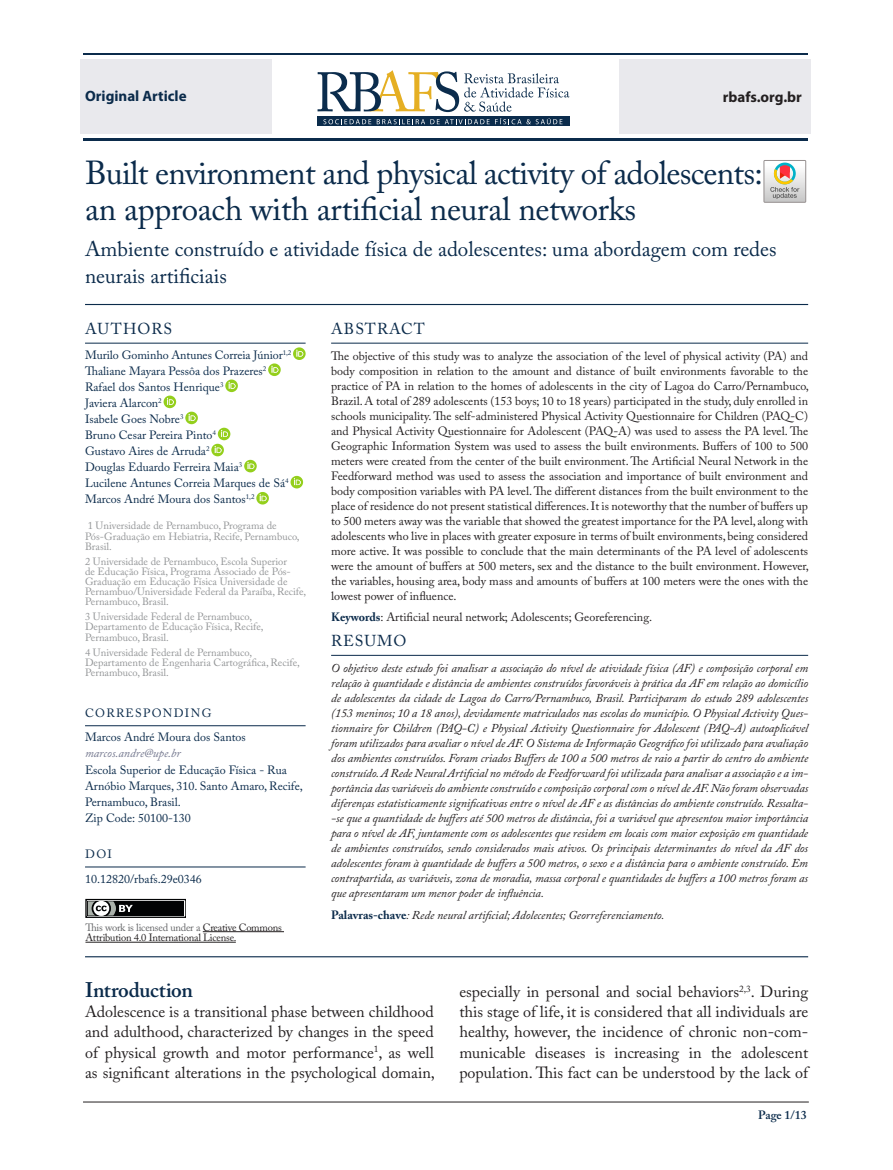
<style>
.page{position:relative;width:893px;height:1170px;background:#fff}
.page>*{position:absolute;margin:0;border:0;box-sizing:border-box;transform-origin:0 0}
.t1{font:33px/36px "Adobe Caslon Pro";letter-spacing:-.025em;color:#0b2b4b}
.t2{font:21px/27px "Adobe Caslon Pro";color:#0b2b4b}
.t3{font:600 21px "Adobe Caslon Pro";letter-spacing:-.015em;color:#0b2b4b}
.t4{font:16.05px/20.2px "Adobe Caslon Pro";color:#231f20;text-align:justify}
.t5{font:15.75px "Adobe Caslon Pro";letter-spacing:.065em;color:#0b2b4b}
.t6{font:700 15px "Myriad Pro";color:#0b2b4b}
.t7{font:700 15px "Myriad Pro";color:#231f20}
.t8{font:italic 12px/15px "Adobe Caslon Pro";letter-spacing:-.005em;color:#231f20;text-align:justify}
.t9{font:12px/15px "Adobe Caslon Pro";color:#231f20;text-align:justify}
.t10{font:12px/16px "Adobe Caslon Pro";color:#0b2b4b}
.t11{font:italic 12px "Adobe Caslon Pro";color:#72768d}
.t12{font:600 12px "Adobe Caslon Pro";letter-spacing:-.005em;color:#0b2b4b}
.t13{font:10.5px/10.1px "Adobe Caslon Pro";color:#949698}
.t14{font:10.5px/10.5px "Adobe Caslon Pro";letter-spacing:-.02em;color:#231f20}
.s1{font-weight:700;color:#0b2b4b}
.s2{font-weight:700;font-style:normal;color:#0b2b4b}
.s3{color:#636466}
</style>
<div class="page">
<div style="left:619px;top:59px;width:192px;height:75px;background:#e9e9ed"></div>
<div style="left:80px;top:59px;width:192px;height:75px;background:#e9e9ed"></div>
<hr style="left:83px;top:53px;width:725px;height:2px;background:#0b2b4b">
<hr style="left:83px;top:138px;width:725px;height:2px;background:#0b2b4b">
<svg style="left:764px;top:160px;width:42px;height:42px"></svg>
<hr style="left:83px;top:1101px;width:726px;height:1px;background:#231f20">
<svg style="left:318px;top:117px;width:252px;height:9px"></svg>
<svg style="left:323px;top:119px;width:48px;height:5px"></svg>
<svg style="left:377px;top:118px;width:185px;height:6px"></svg>
<svg style="left:318px;top:70px;width:251px;height:42px"></svg>
<hr style="left:203px;top:931px;width:81px;height:1px;background:#231f20">
<hr style="left:85px;top:941px;width:151px;height:1px;background:#231f20">
<div style="left:86px;top:899px;width:100px;height:18px;background:#c6c6c6"></div>
<div style="left:85px;top:898px;width:101px;height:19px;border:1px solid #020304"></div>
<div style="left:88px;top:901px;width:96px;height:14px;background:#020304"></div>
<svg style="left:85px;top:898px;width:48px;height:20px"></svg>
<hr style="left:85px;top:304px;width:723px;height:1px;background:#0b2b4b">
<hr style="left:85px;top:343px;width:221px;height:1px;background:#0b2b4b">
<hr style="left:85px;top:725px;width:221px;height:1px;background:#0b2b4b">
<hr style="left:85px;top:866px;width:221px;height:1px;background:#0b2b4b">
<svg style="left:293px;top:347px;width:13px;height:13px"></svg>
<svg style="left:268px;top:363px;width:13px;height:13px"></svg>
<svg style="left:225px;top:379px;width:13px;height:13px"></svg>
<svg style="left:164px;top:395px;width:12px;height:13px"></svg>
<svg style="left:185px;top:411px;width:13px;height:13px"></svg>
<svg style="left:211px;top:427px;width:19px;height:29px"></svg>
<svg style="left:244px;top:460px;width:13px;height:12px"></svg>
<svg style="left:291px;top:476px;width:12px;height:12px"></svg>
<svg style="left:256px;top:492px;width:13px;height:12px"></svg>
<hr style="left:331px;top:343px;width:477px;height:1px;background:#0b2b4b">
<hr style="left:331px;top:655px;width:477px;height:1px;background:#0b2b4b">
<hr style="left:85px;top:956px;width:723px;height:1px;background:#0b2b4b">
<p class="t6" style="left:85px;top:88px;width:103px">Original Article</p>
<p class="t7" style="left:723px;top:88px;width:81px">rbafs.org.br</p>
<h1 class="t1" style="left:85px;top:155px;width:679px">Built environment and physical activity of adolescents: an approach with artificial neural networks</h1>
<h2 class="t2" style="left:85px;top:235px;width:693px">Ambiente construído e atividade física de adolescentes: uma abordagem com redes neurais artificiais</h2>
<h3 class="t5" style="left:85px;top:319px;width:88px">AUTHORS</h3>
<p class="t10" style="left:85px;top:346px;width:208px">Murilo Gominho Antunes Correia Júnior<sup>1,2<br></sup>Thaliane Mayara Pessôa dos Prazeres<sup>2<br></sup>Rafael dos Santos Henrique<sup>3<br></sup>Javiera Alarcon<sup>2<br></sup>Isabele Goes Nobre<sup>3<br></sup>Bruno Cesar Pereira Pinto<sup>4<br></sup>Gustavo Aires de Arruda<sup>2<br></sup>Douglas Eduardo Ferreira Maia<sup>3<br></sup>Lucilene Antunes Correia Marques de Sá<sup>4<br></sup>Marcos André Moura dos Santos<sup>1,2</sup></p>
<p class="t13" style="left:85px;top:521px;width:216px">1 Universidade de Pernambuco, Programa de<br>Pós-Graduação em Hebiatria, Recife, Pernambuco,<br>Brasil.</p>
<p class="t13" style="left:85px;top:556px;width:223px">2 Universidade de Pernambuco, Escola Superior<br>de Educação Física, Programa Associado de Pós-Graduação em Educação Física Universidade de Pernambuo/Universidade Federal da Paraíba, Recife, Pernambuco, Brasil.</p>
<p class="t13" style="left:85px;top:611px;width:180px">3 Universidade Federal de Pernambuco,<br>Departamento de Educação Física, Recife,<br>Pernambuco, Brasil.</p>
<p class="t13" style="left:85px;top:647px;width:216px">4 Universidade Federal de Pernambuco,<br>Departamento de Engenharia Cartográfica, Recife,<br>Pernambuco, Brasil.</p>
<p class="t10" style="left:85px;top:700px;width:162px;line-height:24.6px">CORRESPONDING<br>Marcos André Moura dos Santos</p>
<p class="t11" style="left:85px;top:746px;width:97px">marcos.andre@upe.br</p>
<p class="t10" style="left:85px;top:761px;width:219px">Escola Superior de Educação Física - Rua<br>Arnóbio Marques, 310. Santo Amaro, Recife,<br>Pernambuco, Brasil.<br>Zip Code: 50100-130</p>
<p class="t10" style="left:85px;top:841px;width:118px;line-height:24.6px">DOI<br>10.12820/rbafs.29e0346</p>
<h3 class="t5" style="left:331px;top:319px;width:95px">ABSTRACT</h3>
<p class="t9" style="left:331px;top:348px;width:479px">The objective of this study was to analyze the association of the level of physical activity (PA) and body composition in relation to the amount and distance of built environments favorable to the practice of PA in relation to the homes of adolescents in the city of Lagoa do Carro/Pernambuco, Brazil. A total of 289 adolescents (153 boys; 10 to 18 years) participated in the study, duly enrolled in schools municipality. The self-administered Physical Activity Questionnaire for Children (PAQ-C) and Physical Activity Questionnaire for Adolescent (PAQ-A) was used to assess the PA level. The Geographic Information System was used to assess the built environments. Buffers of 100 to 500 meters were created from the center of the built environment. The Artificial Neural Network in the Feedforward method was used to assess the association and importance of built environment and body composition variables with PA level. The different distances from the built environment to the place of residence do not present statistical differences. It is noteworthy that the number of buffers up to 500 meters away was the variable that showed the greatest importance for the PA level, along with adolescents who live in places with greater exposure in terms of built environments, being considered more active. It was possible to conclude that the main determinants of the PA level of adolescents were the amount of buffers at 500 meters, sex and the distance to the built environment. However, the variables, housing area, body mass and amounts of buffers at 100 meters were the ones with the lowest power of influence.</p>
<p class="t9" style="left:331px;top:609px;width:322px"><span class="s1">Keywords</span>: Artificial neural network; Adolescents; Georeferencing.</p>
<h3 class="t5" style="left:331px;top:631px;width:77px">RESUMO</h3>
<p class="t8" style="left:331px;top:660px;width:479px">O objetivo deste estudo foi analisar a associação do nível de atividade física (AF) e composição corporal em relação à quantidade e distância de ambientes construídos favoráveis à prática da AF em relação ao domicílio de adolescentes da cidade de Lagoa do Carro/Pernambuco, Brasil. Participaram do estudo 289 adolescentes (153 meninos; 10 a 18 anos), devidamente matriculados nas escolas do município. O Physical Activity Ques&shy;tionnaire for Children (PAQ-C) e Physical Activity Questionnaire for Adolescent (PAQ-A) autoaplicável foram utilizados para avaliar o nível de AF. O Sistema de Informação Geográfico foi utilizado para avaliação dos ambientes construídos. Foram criados Buffers de 100 a 500 metros de raio a partir do centro do ambiente construído. A Rede Neural Artificial no método de Feedforward foi utilizada para analisar a associação e a im&shy;portância das variáveis do ambiente construído e composição corporal com o nível de AF. Não foram observadas diferenças estatisticamente significativas entre o nível de AF e as distâncias do ambiente construído. Ressalta--se que a quantidade de buffers até 500 metros de distância, foi a variável que apresentou maior importância para o nível de AF, juntamente com os adolescentes que residem em locais com maior exposição em quantidade de ambientes construídos, sendo considerados mais ativos. Os principais determinantes do nível da AF dos adolescentes foram à quantidade de buffers a 500 metros, o sexo e a distância para o ambiente construído. Em contrapartida, as variáveis, zona de moradia, massa corporal e quantidades de buffers a 100 metros foram as que apresentaram um menor poder de influência.</p>
<p class="t8" style="left:331px;top:906px;width:335px"><span class="s2">Palavras-chave</span>: Rede neural artificial; Adolecentes; Georreferenciamento.</p>
<p class="t14" style="left:85px;top:921px;width:198px"><span class="s3">This work is licensed under a</span> Creative Commons<br>Attribution 4.0 International License.</p>
<h2 class="t3" style="left:85px;top:977px;width:109px">Introduction</h2>
<h3 class="t4" style="left:85px;top:1001px;width:351px">Adolescence is a transitional phase between childhood and adulthood, characterized by changes in the speed of physical growth and motor performance<sup>1</sup>, as well as significant alterations in the psychological domain,</h3>
<p class="t4" style="left:459px;top:981px;width:350px">especially in personal and social behaviors<sup>2,3</sup>. During this stage of life, it is considered that all individuals are healthy, however, the incidence of chronic non-com&shy;municable diseases is increasing in the adolescent population. This fact can be understood by the lack of</p>
<p class="t12" style="left:758px;top:1107px;width:50px">Page 1/13</p>
</div>
